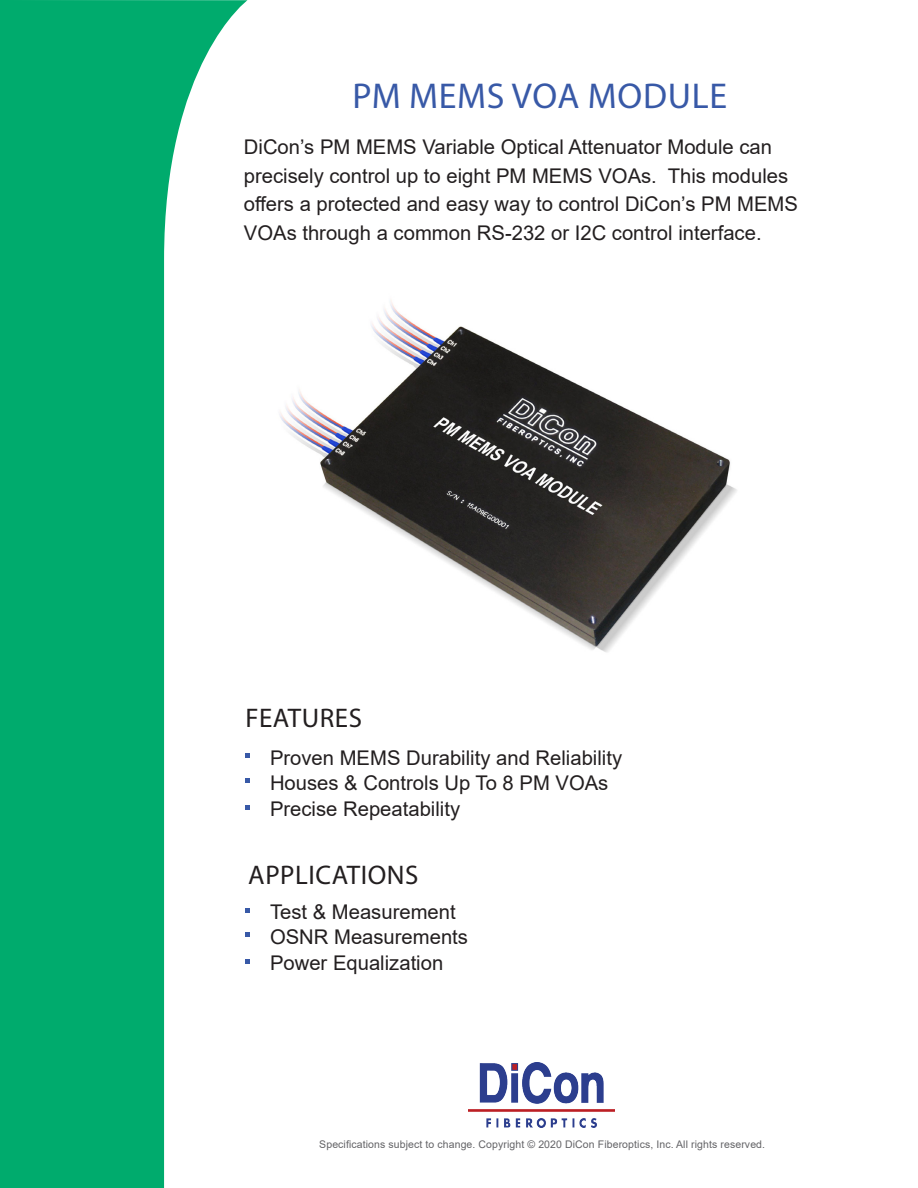
<style>
.page{position:relative;width:918px;height:1188px;background:#fff}
.page>*{position:absolute;margin:0;border:0;box-sizing:border-box;transform-origin:0 0}
.t1{font:36px "Myriad Pro";letter-spacing:.02em;color:#3859a7}
.t2{font:27px "Myriad Pro";letter-spacing:.02em;color:#231f20}
.t3{font:20.25px/28.5px "Arial";color:#231f20}
.t4{font:10.5px "Arial";letter-spacing:.01em;color:#636366}
</style>
<div class="page">
<svg style="left:0;top:0;width:248px;height:1188px;fill:#00ab6d"></svg>
<svg style="left:245px;top:932px;width:5px;height:5px"></svg>
<svg style="left:245px;top:959px;width:5px;height:5px"></svg>
<svg style="left:245px;top:908px;width:5px;height:5px"></svg>
<div style="left:214px;top:981px;width:56px;height:70px;background:#fff"></div>
<img style="left:469px;top:1063px;width:145px;height:64px">
<img style="left:279px;top:300px;width:458px;height:352px">
<p class="t1" style="left:352px;top:74px;width:376px">PM MEMS VOA MODULE</p>
<p class="t3" style="left:244px;top:133px;width:556px">DiCon’s PM MEMS Variable Optical Attenuator Module can precisely control up to eight PM MEMS VOAs. This modules offers a protected and easy way to control DiCon’s PM MEMS VOAs through a common RS-232 or I2C control interface.</p>
<p class="t2" style="left:245px;top:701px;width:118px">FEATURES</p>
<p class="t3" style="left:270px;top:743px;width:354px">Proven MEMS Durability and Reliability</p>
<p class="t3" style="left:270px;top:769px;width:340px">Houses &amp; Controls Up To 8 PM VOAs</p>
<p class="t3" style="left:270px;top:794px;width:192px">Precise Repeatability</p>
<p class="t2" style="left:248px;top:858px;width:172px">APPLICATIONS</p>
<p class="t3" style="left:270px;top:897px;width:187px">Test &amp; Measurement</p>
<p class="t3" style="left:270px;top:923px;width:200px">OSNR Measurements</p>
<p class="t3" style="left:270px;top:948px;width:175px">Power Equalization</p>
<p class="t4" style="left:319px;top:1137px;width:447px">Specifications subject to change. Copyright © 2020 DiCon Fiberoptics, Inc. All rights reserved.</p>
</div>
